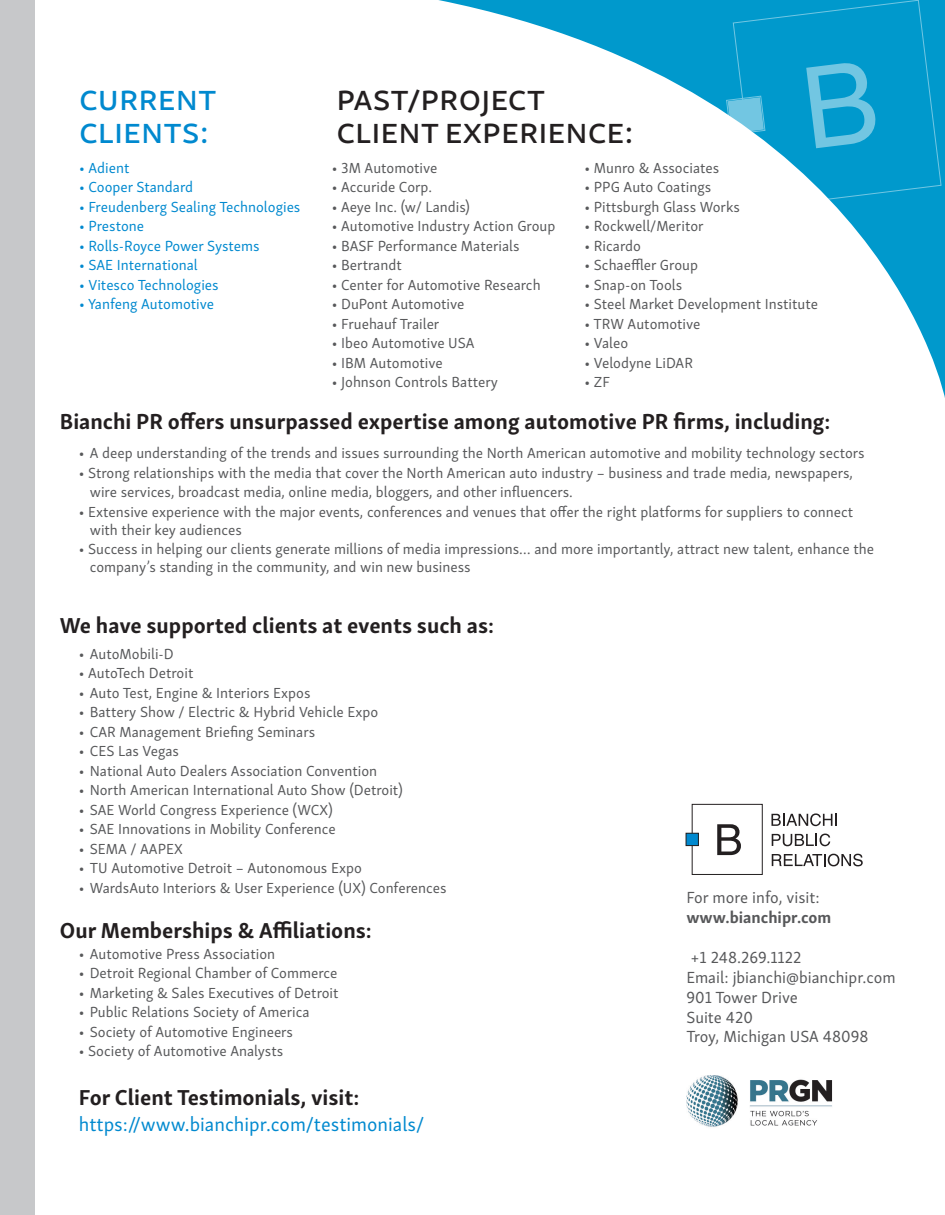
<style>
.page{position:relative;width:945px;height:1215px;background:#fff}
.page>*{position:absolute;margin:0;border:0;box-sizing:border-box;transform-origin:0 0}
.t1{font:34.65px "Skolar Sans Me";color:#231f20}
.t2{font:34.65px "Skolar Sans Me";color:#0089cf}
.t3{font:700 22.2px "Skolar Sans";color:#231f20}
.t4{font:19.95px "Skolar Sans";color:#0089cf}
.t5{font:16.5px/19.8px "Skolar Sans";color:#57585a}
.t6{font:15px/18px "Skolar Sans";color:#57585a}
.t7{font:15px "Skolar Sans";color:#0089cf}
.s1{font-weight:700}
</style>
<div class="page">
<svg style="left:438px;top:0;width:507px;height:398px"></svg>
<svg style="left:726px;top:0;width:216px;height:209px;background:#2baad4"></svg>
<div style="left:0;top:0;width:34px;height:1215px;background:#c7c8ca"></div>
<img style="left:686px;top:1075px;width:147px;height:52px">
<div style="left:692px;top:804px;width:71px;height:71px;border:1px solid #231f20"></div>
<div style="left:686px;top:833px;width:12px;height:13px;background:#0089cf"></div>
<div style="left:686px;top:833px;width:13px;height:13px;border:1px solid #231f20"></div>
<svg style="left:717px;top:824px;width:24px;height:31px"></svg>
<svg style="left:771px;top:813px;width:66px;height:13px"></svg>
<svg style="left:772px;top:834px;width:58px;height:12px"></svg>
<svg style="left:772px;top:854px;width:91px;height:12px"></svg>
<p class="t2" style="left:79px;top:71px;width:139px">Current</p>
<p class="t2" style="left:79px;top:104px;width:131px">Clients:</p>
<p class="t1" style="left:336px;top:71px;width:210px">Past/project</p>
<p class="t1" style="left:336px;top:104px;width:299px">client experience:</p>
<p class="t7" style="left:79px;top:156px;width:52px">• Adient</p>
<p class="t7" style="left:79px;top:176px;width:116px">• Cooper Standard</p>
<p class="t7" style="left:79px;top:195px;width:223px">• Freudenberg Sealing Technologies</p>
<p class="t7" style="left:79px;top:215px;width:67px">• Prestone</p>
<p class="t7" style="left:79px;top:234px;width:182px">• Rolls-Royce Power Systems</p>
<p class="t7" style="left:79px;top:254px;width:120px">• SAE International</p>
<p class="t7" style="left:79px;top:273px;width:141px">• Vitesco Technologies</p>
<p class="t7" style="left:79px;top:293px;width:136px">• Yanfeng Automotive</p>
<p class="t6" style="left:585px;top:158px;width:136px">• Munro &amp; Associates</p>
<p class="t6" style="left:585px;top:177px;width:128px">• PPG Auto Coatings</p>
<p class="t6" style="left:585px;top:197px;width:157px">• Pittsburgh Glass Works</p>
<p class="t6" style="left:585px;top:216px;width:121px">• Rockwell/Meritor</p>
<p class="t6" style="left:585px;top:236px;width:58px">• Ricardo</p>
<p class="t6" style="left:585px;top:255px;width:115px">• Schaeffler Group</p>
<p class="t6" style="left:585px;top:275px;width:99px">• Snap-on Tools</p>
<p class="t6" style="left:585px;top:294px;width:235px">• Steel Market Development Institute</p>
<p class="t6" style="left:585px;top:314px;width:117px">• TRW Automotive</p>
<p class="t6" style="left:585px;top:333px;width:45px">• Valeo</p>
<p class="t6" style="left:585px;top:353px;width:110px">• Velodyne LiDAR</p>
<p class="t6" style="left:585px;top:372px;width:27px">• ZF</p>
<p class="t3" style="left:60px;top:403px;width:772px">Bianchi PR offers unsurpassed expertise among automotive PR firms, including:</p>
<p class="t6" style="left:79px;top:443px;width:787px">• A deep understanding of the trends and issues surrounding the North American automotive and mobility technology sectors</p>
<p class="t6" style="left:90px;top:462px;width:765px;line-height:19.5px;text-indent:-11px">• Strong relationships with the media that cover the North American auto industry – business and trade media, newspapers, wire services, broadcast media, online media, bloggers, and other influencers.</p>
<p class="t6" style="left:90px;top:501px;width:765px;text-indent:-11px">• Extensive experience with the major events, conferences and venues that offer the right platforms for suppliers to connect with their key audiences</p>
<p class="t6" style="left:90px;top:539px;width:786px;text-indent:-11px">• Success in helping our clients generate millions of media impressions… and more importantly, attract new talent, enhance the company’s standing in the community, and win new business</p>
<p class="t6" style="left:332px;top:158px;width:107px">• 3M Automotive</p>
<p class="t6" style="left:332px;top:177px;width:102px">• Accuride Corp.</p>
<p class="t6" style="left:332px;top:197px;width:140px">• Aeye Inc. (w/ Landis)</p>
<p class="t6" style="left:332px;top:216px;width:225px">• Automotive Industry Action Group</p>
<p class="t6" style="left:332px;top:236px;width:189px">• BASF Performance Materials</p>
<p class="t6" style="left:332px;top:255px;width:71px">• Bertrandt</p>
<p class="t6" style="left:332px;top:275px;width:210px">• Center for Automotive Research</p>
<p class="t6" style="left:332px;top:294px;width:134px">• DuPont Automotive</p>
<p class="t6" style="left:332px;top:314px;width:109px">• Fruehauf Trailer</p>
<p class="t6" style="left:332px;top:333px;width:144px">• Ibeo Automotive USA</p>
<p class="t6" style="left:332px;top:353px;width:112px">• IBM Automotive</p>
<p class="t6" style="left:332px;top:372px;width:168px">• Johnson Controls Battery</p>
<p class="t3" style="left:60px;top:607px;width:436px">We have supported clients at events such as:</p>
<p class="t6" style="left:79px;top:643px;width:96px">• AutoMobili-D</p>
<p class="t6" style="left:79px;top:663px;width:116px">• AutoTech Detroit</p>
<p class="t6" style="left:79px;top:682px;width:233px">• Auto Test, Engine &amp; Interiors Expos</p>
<p class="t6" style="left:79px;top:702px;width:301px">• Battery Show / Electric &amp; Hybrid Vehicle Expo</p>
<p class="t6" style="left:79px;top:721px;width:238px">• CAR Management Briefing Seminars</p>
<p class="t6" style="left:79px;top:741px;width:102px">• CES Las Vegas</p>
<p class="t6" style="left:79px;top:760px;width:300px">• National Auto Dealers Association Convention</p>
<p class="t6" style="left:79px;top:780px;width:325px">• North American International Auto Show (Detroit)</p>
<p class="t6" style="left:79px;top:799px;width:255px">• SAE World Congress Experience (WCX)</p>
<p class="t6" style="left:79px;top:819px;width:258px">• SAE Innovations in Mobility Conference</p>
<p class="t6" style="left:79px;top:838px;width:105px">• SEMA / AAPEX</p>
<p class="t6" style="left:79px;top:858px;width:284px">• TU Automotive Detroit – Autonomous Expo</p>
<p class="t6" style="left:79px;top:877px;width:369px">• WardsAuto Interiors &amp; User Experience (UX) Conferences</p>
<p class="t3" style="left:60px;top:912px;width:313px">Our Memberships &amp; Affiliations:</p>
<p class="t6" style="left:79px;top:943px;width:198px">• Automotive Press Association</p>
<p class="t6" style="left:79px;top:963px;width:260px">• Detroit Regional Chamber of Commerce</p>
<p class="t6" style="left:79px;top:982px;width:261px">• Marketing &amp; Sales Executives of Detroit</p>
<p class="t6" style="left:79px;top:1002px;width:232px">• Public Relations Society of America</p>
<p class="t6" style="left:79px;top:1021px;width:216px">• Society of Automotive Engineers</p>
<p class="t6" style="left:79px;top:1041px;width:206px">• Society of Automotive Analysts</p>
<p class="t3" style="left:79px;top:1080px;width:282px">For Client Testimonials, visit:</p>
<p class="t4" style="left:79px;top:1110px;width:347px">https://www.bianchipr.com/testimonials/</p>
<p class="t5" style="left:686px;top:887px;width:147px">For more info, visit: <span class="s1">www.bianchipr.com</span></p>
<p class="t5" style="left:690px;top:946px;width:112px">+1 248.269.1122</p>
<p class="t5" style="left:686px;top:966px;width:211px">Email: jbianchi@bianchipr.com</p>
<p class="t5" style="left:686px;top:986px;width:113px">901 Tower Drive</p>
<p class="t5" style="left:686px;top:1006px;width:68px">Suite 420</p>
<p class="t5" style="left:686px;top:1026px;width:184px">Troy, Michigan USA 48098</p>
</div>
